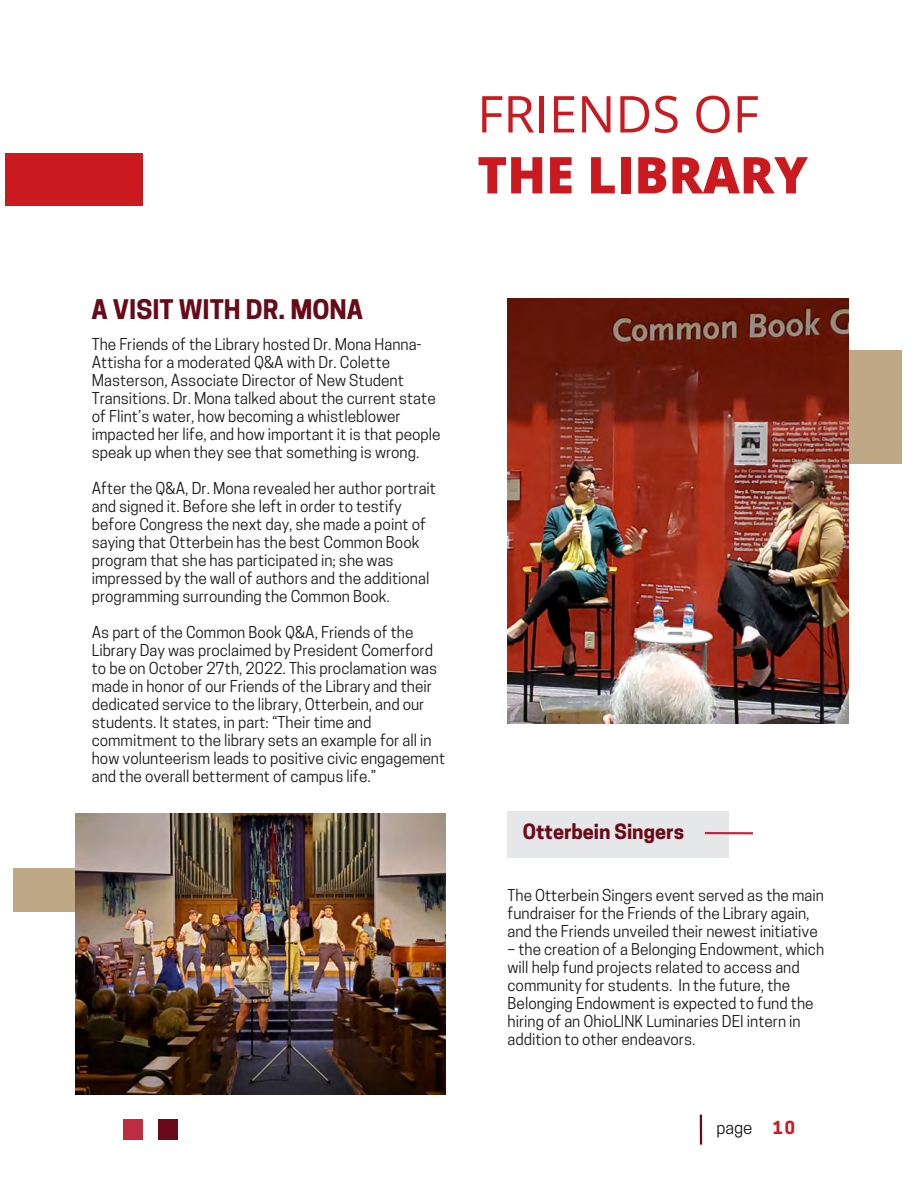
<style>
.page{position:relative;width:918px;height:1188px;background:#fff}
.page>*{position:absolute;margin:0;border:0;box-sizing:border-box;transform-origin:0 0}
.t1{font:800 50.85px "Open Sans";color:#cb1920}
.t2{font:50.85px "Open Sans";color:#cb1920}
.t3{font:700 25.35px "Cooper Hewitt";color:#690a1a}
.t4{font:700 19.8px "Cooper Hewitt";color:#690a1a}
.t5{font:16.95px "Cooper Hewitt";color:#191717}
.t6{font:700 16.95px "Cooper Hewitt";color:#cb1920}
.t7{font:15.45px/18px "Cooper Hewitt";color:#191717}
</style>
<div class="page">
<hr style="left:700px;top:1115px;width:2px;height:30px;background:#690a1a">
<div style="left:158px;top:1120px;width:19px;height:20px;background:#690a1a"></div>
<div style="left:123px;top:1120px;width:19px;height:20px;background:#bc2c43"></div>
<div style="left:5px;top:153px;width:137px;height:53px;background:#cb1920"></div>
<div style="left:508px;top:811px;width:221px;height:46px;background:#e6e7e8"></div>
<div style="left:725px;top:350px;width:177px;height:114px;background:#bfa886"></div>
<div style="left:13px;top:868px;width:118px;height:44px;background:#bfa886"></div>
<hr style="left:705px;top:832px;width:48px;height:2px;background:#bc2c43">
<img style="left:508px;top:298px;width:340px;height:426px">
<img style="left:76px;top:813px;width:369px;height:282px">
<h4 class="t2" style="left:477px;top:78px;width:283px">FRIENDS OF</h4>
<p class="t1" style="left:477px;top:139px;width:332px">THE LIBRARY</p>
<p class="t3" style="left:91px;top:300px;width:273px">A VISIT WITH DR. MONA</p>
<p class="t7" style="left:92px;top:337px;width:350px">The Friends of the Library hosted Dr. Mona Hanna-Attisha for a moderated Q&amp;A with Dr. Colette Masterson, Associate Director of New Student Transitions. Dr. Mona talked about the current state of Flint’s water, how becoming a whistleblower impacted her life, and how important it is that people speak up when they see that something is wrong.</p>
<p class="t7" style="left:92px;top:481px;width:346px">After the Q&amp;A, Dr. Mona revealed her author portrait and signed it. Before she left in order to testify before Congress the next day, she made a point of saying that Otterbein has the best Common Book program that she has participated in; she was impressed by the wall of authors and the additional programming surrounding the Common Book.</p>
<p class="t7" style="left:92px;top:625px;width:355px">As part of the Common Book Q&amp;A, Friends of the Library Day was proclaimed by President Comerford to be on October 27th, 2022. This proclamation was made in honor of our Friends of the Library and their dedicated service to the library, Otterbein, and our students. It states, in part: “Their time and commitment to the library sets an example for all in how volunteerism leads to positive civic engagement and the overall betterment of campus life.”</p>
<h2 class="t4" style="left:523px;top:824px;width:163px">Otterbein Singers</h2>
<p class="t7" style="left:508px;top:888px;width:318px">The Otterbein Singers event served as the main fundraiser for the Friends of the Library again, and the Friends unveiled their newest initiative</p>
<p class="t7" style="left:508px;top:942px;width:318px">– the creation of a Belonging Endowment, which will help fund projects related to access and community for students. In the future, the Belonging Endowment is expected to fund the hiring of an OhioLINK Luminaries DEI intern in addition to other endeavors.</p>
<p class="t5" style="left:716px;top:1121px;width:38px">page</p>
<p class="t6" style="left:773px;top:1121px;width:24px">10</p>
</div>
